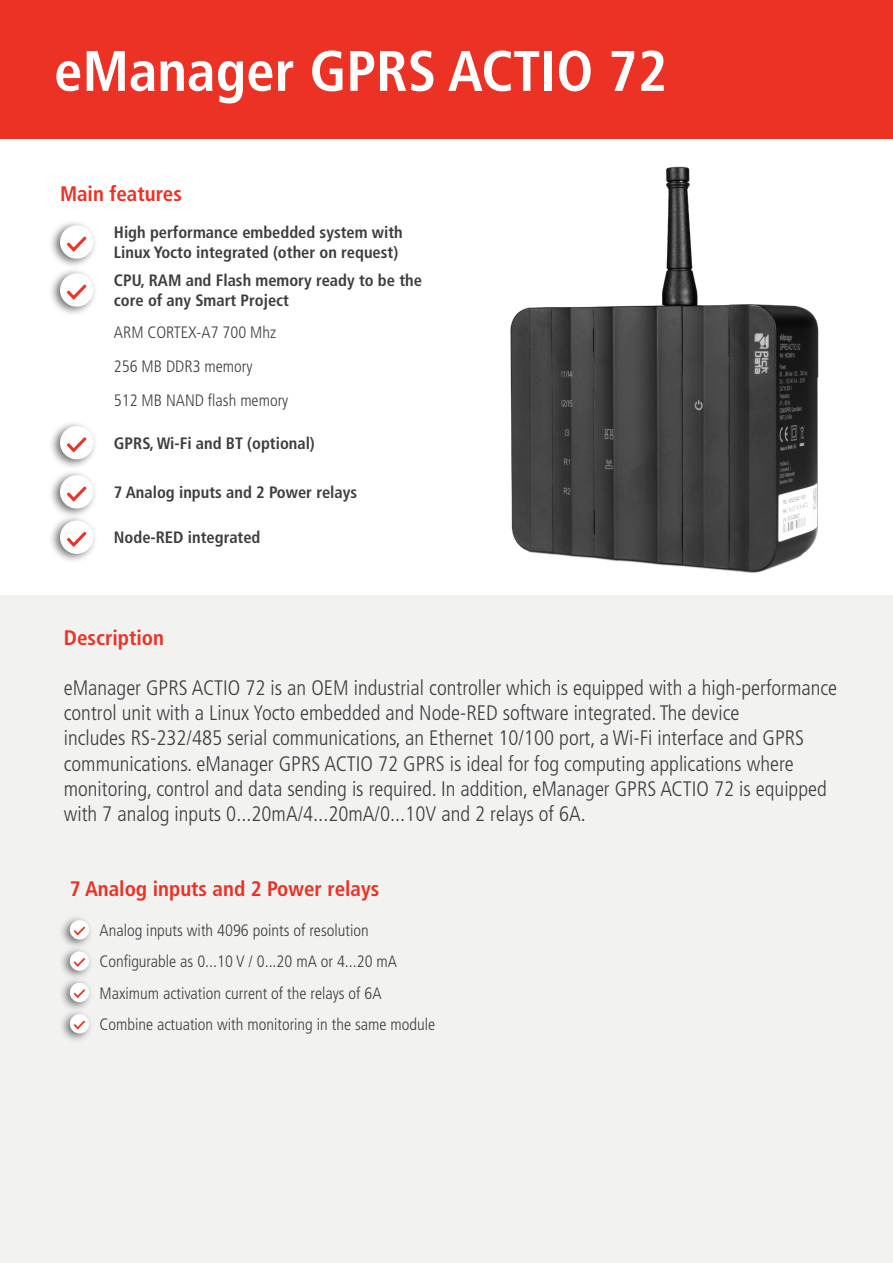
<style>
.page{position:relative;width:893px;height:1263px;background:#fff}
.page>*{position:absolute;margin:0;border:0;box-sizing:border-box;transform-origin:0 0}
.t1{font:700 condensed 57px "Frutiger LT Std";color:#fff}
.t2{font:300 condensed 21px/25.2px "Frutiger LT Std";color:#3e3e3f}
.t3{font:700 condensed 21px "Frutiger LT Std";color:#ec3125}
.t4{font:300 condensed 16.5px "Frutiger LT Std";color:#3e3e3f}
.t5{font:700 condensed 16.5px/19.8px "Frutiger LT Std";color:#3e3e3f}
</style>
<div class="page">
<div style="left:0;top:595px;width:893px;height:668px;background:#f2f2f1"></div>
<div style="left:0;top:0;width:893px;height:139px;background:#ec3125"></div>
<div style="left:49px;top:220px;width:49px;height:49px;background:#3e3e3f;opacity:.75"></div>
<div style="left:60px;top:225px;width:33px;height:34px;background:#fff;border-radius:50%"></div>
<svg style="left:67px;top:236px;width:19px;height:16px"></svg>
<div style="left:49px;top:268px;width:49px;height:49px;background:#3e3e3f;opacity:.75"></div>
<div style="left:60px;top:273px;width:33px;height:34px;background:#fff;border-radius:50%"></div>
<svg style="left:67px;top:284px;width:19px;height:16px"></svg>
<div style="left:49px;top:420px;width:49px;height:49px;background:#3e3e3f;opacity:.75"></div>
<div style="left:60px;top:426px;width:33px;height:33px;background:#fff;border-radius:50%"></div>
<svg style="left:67px;top:437px;width:19px;height:15px"></svg>
<div style="left:49px;top:470px;width:49px;height:49px;background:#3e3e3f;opacity:.75"></div>
<div style="left:60px;top:475px;width:33px;height:34px;background:#fff;border-radius:50%"></div>
<svg style="left:67px;top:486px;width:19px;height:15px"></svg>
<div style="left:49px;top:515px;width:49px;height:49px;background:#3e3e3f;opacity:.75"></div>
<div style="left:60px;top:521px;width:33px;height:33px;background:#fff;border-radius:50%"></div>
<svg style="left:67px;top:532px;width:19px;height:15px"></svg>
<div style="left:58px;top:914px;width:35px;height:35px;background:#3e3e3f;opacity:.75"></div>
<div style="left:70px;top:920px;width:19px;height:19px;background:#fff;border-radius:50%"></div>
<svg style="left:74px;top:927px;width:11px;height:8px"></svg>
<div style="left:58px;top:946px;width:35px;height:35px;background:#3e3e3f;opacity:.75"></div>
<div style="left:70px;top:951px;width:19px;height:20px;background:#fff;border-radius:50%"></div>
<svg style="left:74px;top:958px;width:11px;height:9px"></svg>
<div style="left:58px;top:977px;width:35px;height:35px;background:#3e3e3f;opacity:.75"></div>
<div style="left:70px;top:983px;width:19px;height:19px;background:#fff;border-radius:50%"></div>
<svg style="left:74px;top:989px;width:11px;height:9px"></svg>
<div style="left:58px;top:1008px;width:35px;height:35px;background:#3e3e3f;opacity:.75"></div>
<div style="left:70px;top:1014px;width:19px;height:19px;background:#fff;border-radius:50%"></div>
<svg style="left:74px;top:1020px;width:11px;height:9px"></svg>
<img style="left:510px;top:166px;width:309px;height:407px">
<p class="t1" style="left:54px;top:37px;width:615px">eManager GPRS ACTIO 72</p>
<p class="t3" style="left:60px;top:181px;width:123px">Main features</p>
<p class="t5" style="left:114px;top:223px;width:290px">High performance embedded system with<br>Linux Yocto integrated (other on request)</p>
<p class="t5" style="left:114px;top:271px;width:310px">CPU, RAM and Flash memory ready to be the core of any Smart Project</p>
<p class="t4" style="left:114px;top:323px;width:164px">ARM CORTEX-A7 700 Mhz</p>
<p class="t4" style="left:114px;top:357px;width:140px">256 MB DDR3 memory</p>
<p class="t4" style="left:114px;top:391px;width:176px">512 MB NAND flash memory</p>
<p class="t5" style="left:114px;top:433px;width:202px">GPRS, Wi-Fi and BT (optional)</p>
<p class="t5" style="left:114px;top:482px;width:245px">7 Analog inputs and 2 Power relays</p>
<p class="t5" style="left:114px;top:528px;width:148px">Node-RED integrated</p>
<p class="t3" style="left:64px;top:625px;width:102px">Description</p>
<p class="t2" style="left:64px;top:675px;width:775px">eManager GPRS ACTIO 72 is an OEM industrial controller which is equipped with a high-performance control unit with a Linux Yocto embedded and Node-RED software integrated. The device<br>includes RS-232/485 serial communications, an Ethernet 10/100 port, a Wi-Fi interface and GPRS communications. eManager GPRS ACTIO 72 GPRS is ideal for fog computing applications where monitoring, control and data sending is required. In addition, eManager GPRS ACTIO 72 is equipped with 7 analog inputs 0...20mA/4...20mA/0...10V and 2 relays of 6A.</p>
<p class="t3" style="left:70px;top:876px;width:311px">7 Analog inputs and 2 Power relays</p>
<p class="t4" style="left:100px;top:921px;width:271px">Analog inputs with 4096 points of resolution</p>
<p class="t4" style="left:100px;top:952px;width:299px">Configurable as 0...10 V / 0...20 mA or 4...20 mA</p>
<p class="t4" style="left:100px;top:983px;width:284px">Maximum activation current of the relays of 6A</p>
<p class="t4" style="left:100px;top:1015px;width:337px">Combine actuation with monitoring in the same module</p>
</div>
